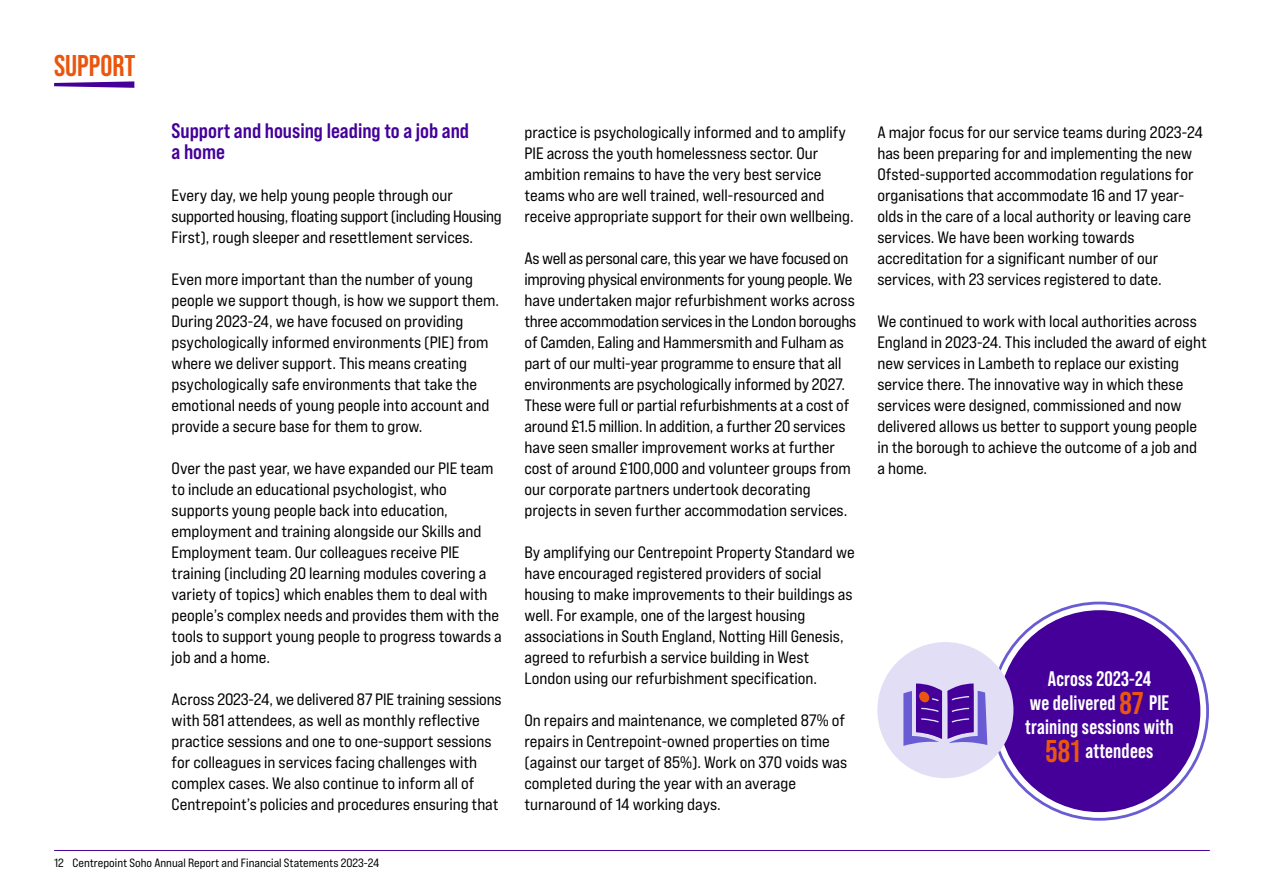
<style>
.page{position:relative;width:1263px;height:893px;background:#fff}
.page>*{position:absolute;margin:0;border:0;box-sizing:border-box;transform-origin:0 0}
.t1{font:700 30px "Bebas Neue Pro";color:#ea560d}
.t2{font:700 21px/24px "Bebas Neue Pro";letter-spacing:.01em;color:#fff;text-align:center}
.t3{font:21px/21px "Bebas Neue Pro Sm E Bd";color:#409}
.t4{font:16.5px/21px "Bebas Neue Pro Exp Rg";color:#000}
.t5{font:12px "Bebas Neue Pro Exp Rg";color:#000}
.s1{font-size:31.5px;color:#ea560d}
</style>
<div class="page">
<hr style="left:54px;top:850px;width:1156px;height:1px;background:#409">
<svg style="left:54px;top:81px;width:80px;height:7px"></svg>
<div style="left:998px;top:610px;width:202px;height:202px;background:#409;border-radius:50%"></div>
<div style="left:877px;top:642px;width:136px;height:136px;background:#e1def6;border-radius:50%"></div>
<svg style="left:903px;top:683px;width:84px;height:63px"></svg>
<h1 class="t1" style="left:54px;top:48px;width:83px">SUPPORT</h1>
<p class="t3" style="left:172px;top:120px;width:299px">Support and housing leading to a job and a home</p>
<p class="t4" style="left:172px;top:184px;width:332px">Every day, we help young people through our supported housing, floating support (including Housing<br>First), rough sleeper and resettlement services.</p>
<p class="t4" style="left:172px;top:268px;width:329px">Even more important than the number of young people we support though, is how we support them.<br>During 2023-24, we have focused on providing psychologically informed environments (PIE) from where we deliver support. This means creating psychologically safe environments that take the emotional needs of young people into account and provide a secure base for them to grow.</p>
<p class="t4" style="left:172px;top:457px;width:332px">Over the past year, we have expanded our PIE team to include an educational psychologist, who supports young people back into education, employment and training alongside our Skills and Employment team. Our colleagues receive PIE training (including 20 learning modules covering a variety of topics) which enables them to deal with people’s complex needs and provides them with the tools to support young people to progress towards a job and a home.</p>
<p class="t4" style="left:172px;top:689px;width:331px">Across 2023-24, we delivered 87 PIE training sessions with 581 attendees, as well as monthly reflective practice sessions and one to one-support sessions for colleagues in services facing challenges with complex cases. We also continue to inform all of Centrepoint’s policies and procedures ensuring that</p>
<p class="t5" style="left:54px;top:856px;width:327px">12 Centrepoint Soho Annual Report and Financial Statements 2023-24</p>
<p class="t4" style="left:524px;top:122px;width:331px">practice is psychologically informed and to amplify PIE across the youth homelessness sector. Our ambition remains to have the very best service teams who are well trained, well-resourced and receive appropriate support for their own wellbeing.</p>
<p class="t4" style="left:524px;top:248px;width:333px">As well as personal care, this year we have focused on improving physical environments for young people. We have undertaken major refurbishment works across three accommodation services in the London boroughs of Camden, Ealing and Hammersmith and Fulham as part of our multi-year programme to ensure that all environments are psychologically informed by 2027.<br>These were full or partial refurbishments at a cost of around £1.5 million. In addition, a further 20 services have seen smaller improvement works at further cost of around £100,000 and volunteer groups from our corporate partners undertook decorating projects in seven further accommodation services.</p>
<p class="t4" style="left:524px;top:542px;width:332px">By amplifying our Centrepoint Property Standard we have encouraged registered providers of social housing to make improvements to their buildings as well. For example, one of the largest housing associations in South England, Notting Hill Genesis, agreed to refurbish a service building in West London using our refurbishment specification.</p>
<p class="t4" style="left:524px;top:710px;width:324px">On repairs and maintenance, we completed 87% of repairs in Centrepoint-owned properties on time (against our target of 85%). Work on 370 voids was completed during the year with an average turnaround of 14 working days.</p>
<p class="t4" style="left:877px;top:122px;width:327px">A major focus for our service teams during 2023-24 has been preparing for and implementing the new Ofsted-supported accommodation regulations for organisations that accommodate 16 and 17 year&shy;olds in the care of a local authority or leaving care services. We have been working towards accreditation for a significant number of our services, with 23 services registered to date.</p>
<p class="t4" style="left:877px;top:311px;width:331px">We continued to work with local authorities across England in 2023-24. This included the award of eight new services in Lambeth to replace our existing service there. The innovative way in which these services were designed, commissioned and now delivered allows us better to support young people in the borough to achieve the outcome of a job and a home.</p>
<p class="t2" style="left:1025px;top:666px;width:150px">Across 2023-24<br>we delivered <span class="s1">87</span> PIE training sessions with<br><span class="s1">581</span> attendees</p>
</div>
